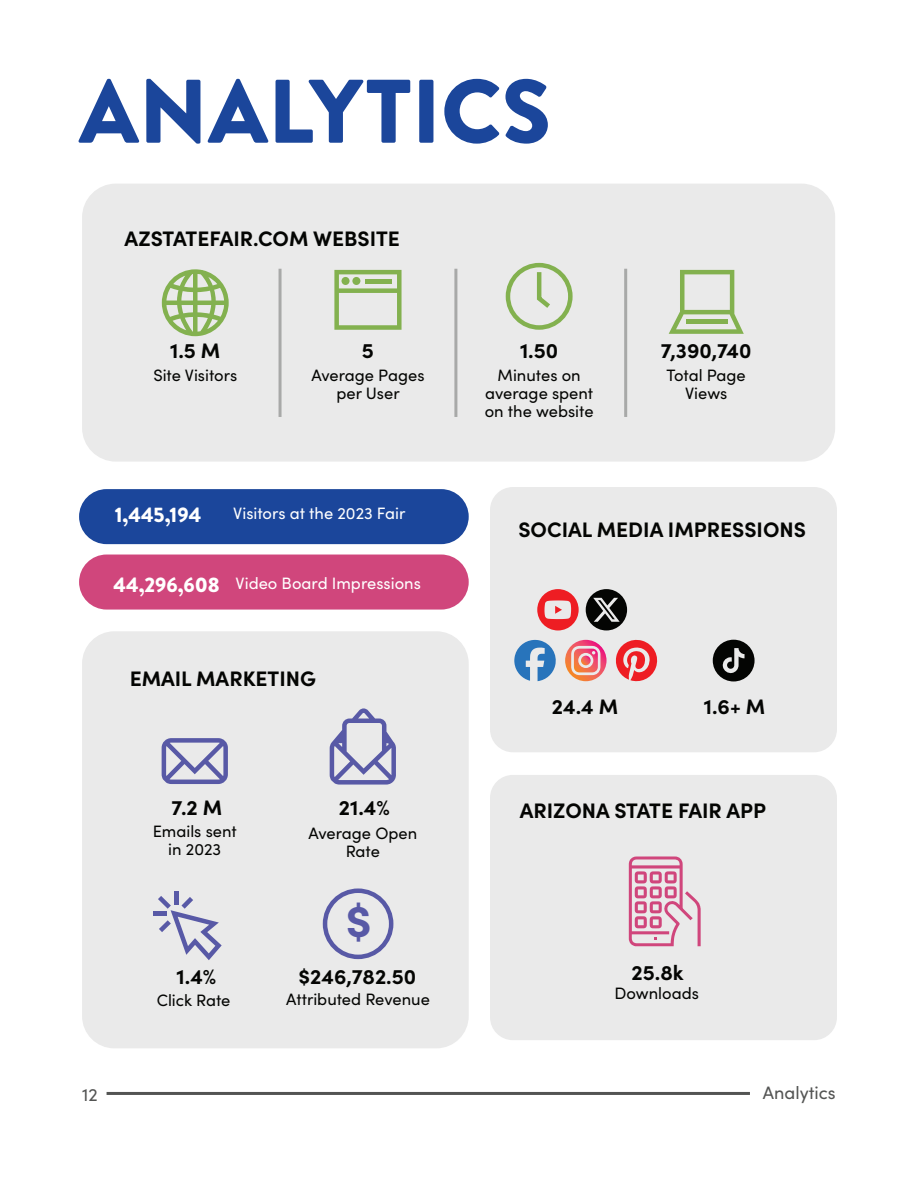
<style>
.page{position:relative;width:918px;height:1188px;background:#fff}
.page>*{position:absolute;margin:0;border:0;box-sizing:border-box;transform-origin:0 0}
.t1{font:900 90px "Brandon Grotesque";color:#1b469b}
.t2{font:700 47.55px "Sofia Pro";color:#5859a6}
.t3{font:700 21px "Sofia Pro";color:#040503}
.t4{font:900 21px "Brandon Grotesque";color:#fff}
.t5{font:18px "Sofia Pro";color:#535453}
.t6{font:16.5px/18px "Sofia Pro";color:#040503;text-align:center}
.t7{font:16.5px "Sofia Pro";color:#fff}
.s1{font-family:"Brandon Grotesque";font-weight:900;font-size:21px}
</style>
<div class="page">
<div style="left:79px;top:489px;width:390px;height:55px;background:#1b469b;border-radius:28px"></div>
<div style="left:79px;top:555px;width:390px;height:55px;background:#d0467c;border-radius:28px"></div>
<div style="left:82px;top:631px;width:387px;height:417px;background:#eaeaea;border-radius:32px"></div>
<hr style="left:107px;top:1092px;width:643px;height:3px;background:#535453">
<div style="left:82px;top:184px;width:753px;height:278px;background:#eaeaea;border-radius:34px"></div>
<div style="left:490px;top:487px;width:347px;height:265px;background:#eaeaea;border-radius:23px"></div>
<div style="left:490px;top:775px;width:347px;height:265px;background:#eaeaea;border-radius:23px"></div>
<hr style="left:279px;top:269px;width:3px;height:148px;background:#a8a9a8">
<hr style="left:454px;top:269px;width:3px;height:148px;background:#a8a9a8">
<hr style="left:624px;top:269px;width:3px;height:148px;background:#a8a9a8">
<svg style="left:514px;top:640px;width:42px;height:41px"></svg>
<svg style="left:537px;top:589px;width:42px;height:41px"></svg>
<svg style="left:616px;top:639px;width:42px;height:43px"></svg>
<svg style="left:713px;top:640px;width:42px;height:41px"></svg>
<svg style="left:565px;top:640px;width:42px;height:41px"></svg>
<svg style="left:586px;top:589px;width:41px;height:41px"></svg>
<svg style="left:162px;top:738px;width:66px;height:46px"></svg>
<svg style="left:330px;top:708px;width:66px;height:77px"></svg>
<div style="left:153px;top:911px;width:13px;height:5px;background:#5859a6"></div>
<div style="left:174px;top:892px;width:5px;height:13px;background:#5859a6"></div>
<svg style="left:158px;top:896px;width:64px;height:64px"></svg>
<svg style="left:323px;top:888px;width:70px;height:71px"></svg>
<svg style="left:162px;top:269px;width:67px;height:67px"></svg>
<svg style="left:334px;top:270px;width:68px;height:60px"></svg>
<div style="left:342px;top:277px;width:8px;height:8px;background:#83b14f;border-radius:50%"></div>
<div style="left:352px;top:277px;width:8px;height:8px;background:#83b14f;border-radius:50%"></div>
<div style="left:365px;top:279px;width:26px;height:5px;background:#83b14f"></div>
<svg style="left:506px;top:263px;width:67px;height:67px"></svg>
<svg style="left:669px;top:270px;width:75px;height:64px"></svg>
<hr style="left:686px;top:320px;width:41px;height:4px;background:#83b14f">
<svg style="left:629px;top:856px;width:72px;height:90px"></svg>
<h1 class="t1" style="left:79px;top:48px;width:474px">ANALYTICS</h1>
<p class="t3" style="left:125px;top:222px;width:277px">AZSTATEFAIR.COM WEBSITE</p>
<p class="t3" style="left:170px;top:334px;width:52px">1.5 M</p>
<p class="t6" style="left:153px;top:365px;width:85px">Site Visitors</p>
<p class="t3" style="left:362px;top:334px;width:14px">5</p>
<p class="t6" style="left:311px;top:365px;width:115px">Average Pages per User</p>
<p class="t4" style="left:115px;top:500px;width:88px">1,445,194</p>
<p class="t7" style="left:233px;top:501px;width:174px">Visitors at the 2023 Fair</p>
<p class="t7" style="left:113px;top:571px;width:309px"><span class="s1">44,296,608</span> Video Board Impressions</p>
<p class="t3" style="left:130px;top:663px;width:188px">EMAIL MARKETING</p>
<p class="t3" style="left:172px;top:791px;width:52px">7.2 M</p>
<p class="t3" style="left:339px;top:792px;width:53px">21.4%</p>
<p class="t6" style="left:153px;top:821px;width:86px">Emails sent in 2023</p>
<p class="t6" style="left:308px;top:823px;width:110px">Average Open<br>Rate</p>
<h2 class="t2" style="left:346px;top:885px;width:28px">$</h2>
<p class="t3" style="left:177px;top:960px;width:41px">1.4%</p>
<p class="t3" style="left:299px;top:960px;width:119px">$246,782.50</p>
<p class="t6" style="left:157px;top:990px;width:75px">Click Rate</p>
<p class="t6" style="left:286px;top:990px;width:145px">Attributed Revenue</p>
<p class="t3" style="left:520px;top:334px;width:40px">1.50</p>
<p class="t6" style="left:485px;top:365px;width:110px">Minutes on average spent on the website</p>
<p class="t3" style="left:661px;top:334px;width:92px">7,390,740</p>
<p class="t6" style="left:667px;top:365px;width:81px">Total Page<br>Views</p>
<p class="t3" style="left:518px;top:514px;width:289px">SOCIAL MEDIA IMPRESSIONS</p>
<p class="t3" style="left:552px;top:690px;width:68px">24.4 M</p>
<p class="t3" style="left:704px;top:690px;width:63px">1.6+ M</p>
<p class="t3" style="left:520px;top:795px;width:248px">ARIZONA STATE FAIR APP</p>
<p class="t3" style="left:632px;top:957px;width:54px">25.8k</p>
<p class="t6" style="left:614px;top:983px;width:86px">Downloads</p>
<p class="t5" style="left:82px;top:1082px;width:17px">12</p>
<p class="t5" style="left:763px;top:1080px;width:74px">Analytics</p>
</div>
